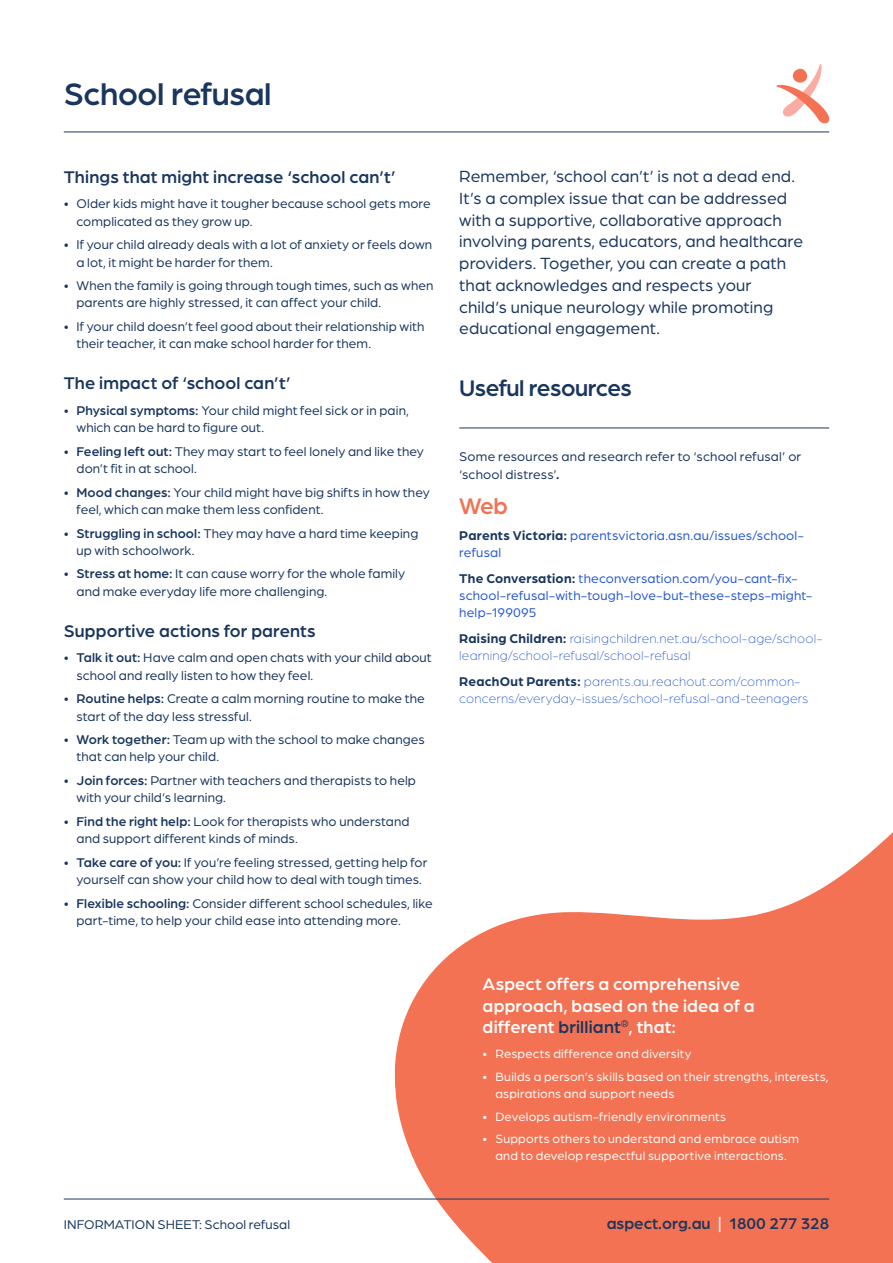
<style>
.page{position:relative;width:893px;height:1263px;background:#fff}
.page>*{position:absolute;margin:0;border:0;box-sizing:border-box;transform-origin:0 0}
.t1{font:500 33px "Arboria";letter-spacing:-.01em;color:#1a365e}
.t2{font:500 24px "Arboria";letter-spacing:-.02em;color:#1a365e}
.t3{font:500 24px "Arboria";color:#f37253}
.t4{font:500 18px "Arboria";letter-spacing:.005em;color:#1a365e}
.t5{font:500 18px/21.8px "Arboria";letter-spacing:.01em;color:#fff}
.t6{font:17.25px/21.8px "Arboria";letter-spacing:.005em;color:#1a365e}
.t7{font:500 16.5px "Arboria";color:#1a365e}
.t8{font:13.5px/17.2px "Arboria";letter-spacing:.005em;color:#1a365e}
.t9{font:300 13.5px/17.2px "Arboria";letter-spacing:.015em;color:#2558d5}
.t10{font:13.5px/17.2px "Arboria";letter-spacing:.01em;color:#2558d5}
.t11{font:12.75px/16.5px "Arboria";letter-spacing:.02em;color:#fff}
.s1{font-weight:500}
.s2{font-weight:700}
.s3{font-weight:700;color:#1a365e}
.s4{color:#1a365e}
.s5{color:#fff}
</style>
<div class="page">
<svg style="left:380px;top:832px;width:513px;height:431px;fill:#f37253"></svg>
<svg style="left:776px;top:64px;width:53px;height:59px"></svg>
<hr style="left:64px;top:132px;width:765px;height:1px;background:#1a365e">
<hr style="left:459px;top:428px;width:370px;height:1px;background:#1a365e">
<hr style="left:64px;top:1198px;width:765px;height:1px;background:#1a365e">
<h1 class="t1" style="left:64px;top:72px;width:209px">School refusal</h1>
<h3 class="t4" style="left:64px;top:164px;width:334px">Things that might increase ‘school can’t’</h3>
<p class="t8" style="left:77px;top:195px;width:356px;text-indent:-13px">• Older kids might have it tougher because school gets more complicated as they grow up.</p>
<p class="t8" style="left:77px;top:236px;width:357px;text-indent:-13px">• If your child already deals with a lot of anxiety or feels down a lot, it might be harder for them.</p>
<p class="t8" style="left:77px;top:276px;width:358px;text-indent:-13px">• When the family is going through tough times, such as when parents are highly stressed, it can affect your child.</p>
<p class="t8" style="left:77px;top:317px;width:349px;text-indent:-13px">• If your child doesn’t feel good about their relationship with their teacher, it can make school harder for them.</p>
<h3 class="t4" style="left:64px;top:371px;width:229px">The impact of ‘school can’t’</h3>
<p class="t8" style="left:77px;top:401px;width:334px;text-indent:-13px">• <span class="s1">Physical symptoms:</span> Your child might feel sick or in pain, which can be hard to figure out.</p>
<p class="t8" style="left:77px;top:442px;width:349px;text-indent:-13px">• <span class="s1">Feeling left out:</span> They may start to feel lonely and like they don’t fit in at school.</p>
<p class="t8" style="left:77px;top:483px;width:355px;text-indent:-13px">• <span class="s1">Mood changes:</span> Your child might have big shifts in how they feel, which can make them less confident.</p>
<p class="t8" style="left:77px;top:524px;width:343px;text-indent:-13px">• <span class="s1">Struggling in school:</span> They may have a hard time keeping up with schoolwork.</p>
<p class="t8" style="left:77px;top:565px;width:330px;text-indent:-13px">• <span class="s1">Stress at home:</span> It can cause worry for the whole family and make everyday life more challenging.</p>
<h3 class="t4" style="left:64px;top:618px;width:253px">Supportive actions for parents</h3>
<p class="t8" style="left:77px;top:649px;width:357px;text-indent:-13px">• <span class="s1">Talk it out:</span> Have calm and open chats with your child about school and really listen to how they feel.</p>
<p class="t8" style="left:77px;top:689px;width:350px;text-indent:-13px">• <span class="s1">Routine helps:</span> Create a calm morning routine to make the start of the day less stressful.</p>
<p class="t8" style="left:77px;top:730px;width:350px;text-indent:-13px">• <span class="s1">Work together:</span> Team up with the school to make changes that can help your child.</p>
<p class="t8" style="left:77px;top:771px;width:341px;text-indent:-13px">• <span class="s1">Join forces:</span> Partner with teachers and therapists to help with your child’s learning.</p>
<p class="t8" style="left:77px;top:812px;width:334px;text-indent:-13px">• <span class="s1">Find the right help:</span> Look for therapists who understand and support different kinds of minds.</p>
<p class="t8" style="left:64px;top:853px;width:365px;text-align:center">• <span class="s1">Take care of you:</span> If you’re feeling stressed, getting help for yourself can show your child how to deal with tough times.</p>
<p class="t8" style="left:77px;top:894px;width:358px;text-indent:-13px">• <span class="s1">Flexible schooling:</span> Consider different school schedules, like part-time, to help your child ease into attending more.</p>
<p class="t6" style="left:459px;top:165px;width:345px">Remember, ‘school can’t’ is not a dead end.<br>It’s a complex issue that can be addressed with a supportive, collaborative approach involving parents, educators, and healthcare providers. Together, you can create a path that acknowledges and respects your child’s unique neurology while promoting educational engagement.</p>
<h2 class="t2" style="left:459px;top:372px;width:174px">Useful resources</h2>
<p class="t8" style="left:459px;top:448px;width:344px">Some resources and research refer to ‘school refusal’ or ‘school distress’<span class="s2">.</span></p>
<h2 class="t3" style="left:459px;top:490px;width:50px">Web</h2>
<p class="t10" style="left:459px;top:526px;width:346px"><span class="s3">Parents Victoria:</span> parentsvictoria.asn.au/issues/school&shy;refusal</p>
<p class="t10" style="left:459px;top:569px;width:354px"><span class="s3">The Conversation:</span> theconversation.com/you-cant-fix&shy;school-refusal-with-tough-love-but-these-steps-might&shy;help-199095</p>
<p class="t9" style="left:459px;top:630px;width:365px"><span class="s3">Raising Children:</span> raisingchildren.net.au/school-age/school&shy;learning/school-refusal/school-refusal</p>
<p class="t9" style="left:459px;top:673px;width:351px"><span class="s3">ReachOut Parents:</span> parents.au.reachout.com/common&shy;concerns/everyday-issues/school-refusal-and-teenagers</p>
<h3 class="t5" style="left:483px;top:972px;width:274px">Aspect offers a comprehensive approach, based on the idea of a different <span class="s4">brilliant</span><sup>®</sup>, that:</h3>
<p class="t11" style="left:483px;top:1045px;width:210px">• Respects difference and diversity</p>
<p class="t11" style="left:495px;top:1068px;width:335px;text-indent:-13px">• Builds a person’s skills based on their strengths, interests, aspirations and support needs</p>
<p class="t11" style="left:483px;top:1107px;width:245px">• Develops autism-friendly environments</p>
<p class="t11" style="left:483px;top:1130px;width:318px;text-align:center">• Supports others to understand and embrace autism and to develop respectful supportive interactions.</p>
<p class="t8" style="left:64px;top:1216px;width:228px">INFORMATION SHEET: School refusal</p>
<p class="t7" style="left:607px;top:1213px;width:224px">aspect.org.au <span class="s5">|</span> 1800 277 328</p>
</div>
